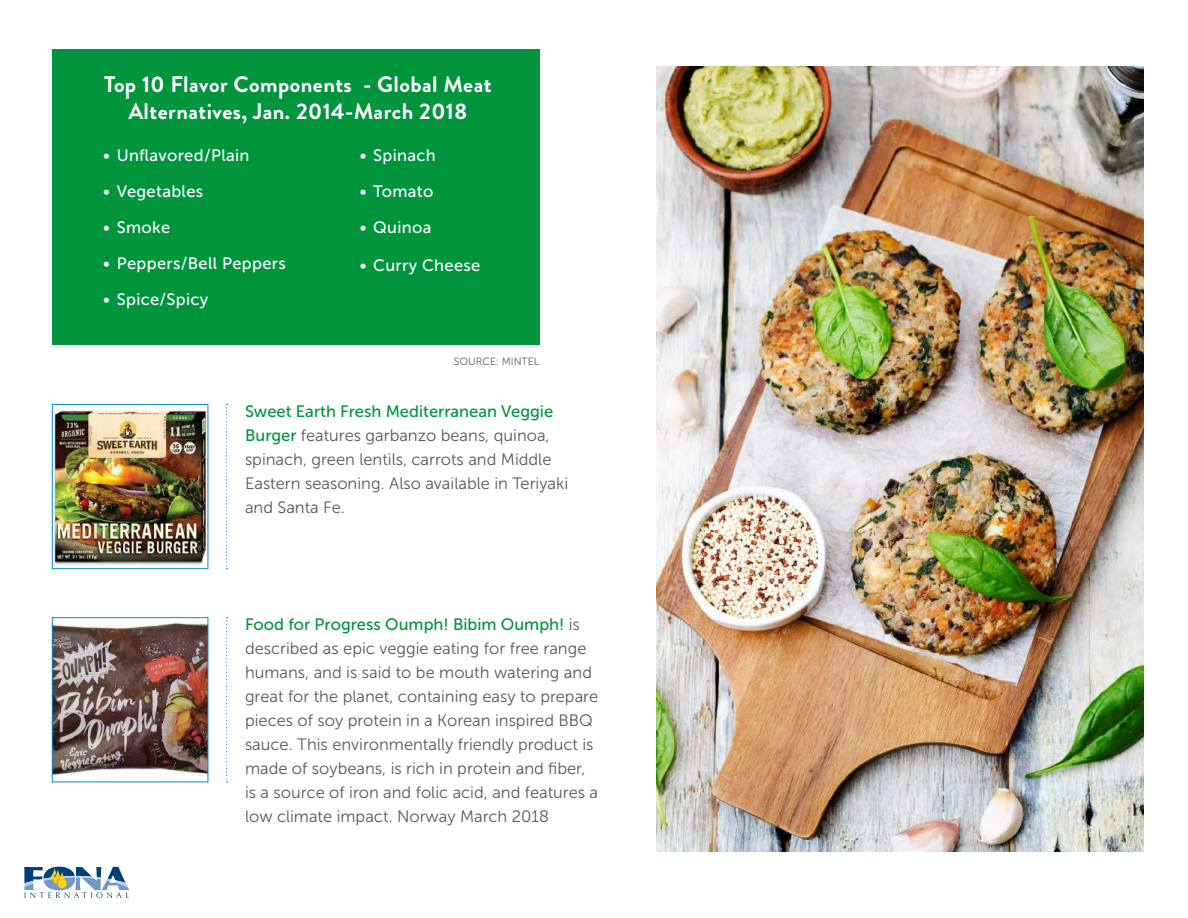
<style>
.page{position:relative;width:1188px;height:918px;background:#fff}
.page>*{position:absolute;margin:0;border:0;box-sizing:border-box;transform-origin:0 0}
.t1{font:700 22.5px/27px "Brandon Grotesque";letter-spacing:.02em;color:#fff;text-align:center}
.t2{font:16.5px/24px "Museo Sans 300";color:#57585a}
.t3{font:16.5px "Museo Sans 500";letter-spacing:.02em;color:#fff}
.t4{font:16.5px "Museo Sans 500";color:#00943d}
.t5{font:10.5px "Museo Sans 300";color:#57585a}
.s1{font-family:"Museo Sans 500";color:#00943d}
.s2{font-family:"Museo Sans 300";color:#57585a}
</style>
<div class="page">
<svg style="left:24px;top:867px;width:105px;height:31px"></svg>
<svg style="left:226px;top:617px;width:2px;height:165px"></svg>
<img style="left:54px;top:623px;width:152px;height:152px">
<div style="left:52px;top:617px;width:156px;height:165px;border:1px solid #008cd3"></div>
<svg style="left:226px;top:404px;width:2px;height:165px"></svg>
<img style="left:54px;top:410px;width:152px;height:155px">
<div style="left:52px;top:404px;width:156px;height:165px;border:1px solid #008cd3"></div>
<div style="left:52px;top:49px;width:487px;height:296px;background:#00943d"></div>
<img style="left:657px;top:66px;width:487px;height:786px">
<h1 class="t1" style="left:104px;top:71px;width:389px">Top 10 Flavor Components - Global Meat<br>Alternatives, Jan. 2014-March 2018</h1>
<p class="t3" style="left:103px;top:146px;width:148px">• Unflavored/Plain</p>
<p class="t3" style="left:103px;top:182px;width:101px">• Vegetables</p>
<p class="t3" style="left:103px;top:218px;width:68px">• Smoke</p>
<p class="t3" style="left:103px;top:254px;width:184px">• Peppers/Bell Peppers</p>
<p class="t3" style="left:103px;top:290px;width:107px">• Spice/Spicy</p>
<p class="t3" style="left:360px;top:146px;width:78px">• Spinach</p>
<p class="t3" style="left:360px;top:182px;width:75px">• Tomato</p>
<p class="t3" style="left:360px;top:218px;width:73px">• Quinoa</p>
<p class="t3" style="left:360px;top:256px;width:122px">• Curry Cheese</p>
<p class="t5" style="left:454px;top:356px;width:87px">SOURCE: MINTEL</p>
<p class="t4" style="left:245px;top:402px;width:310px">Sweet Earth Fresh Mediterranean Veggie</p>
<p class="t2" style="left:245px;top:423px;width:325px"><span class="s1">Burger</span> features garbanzo beans, quinoa, spinach, green lentils, carrots and Middle Eastern seasoning. Also available in Teriyaki and Santa Fe.</p>
<p class="t4" style="left:245px;top:615px;width:336px">Food for Progress Oumph! Bibim Oumph! <span class="s2">is</span></p>
<p class="t2" style="left:245px;top:636px;width:355px">described as epic veggie eating for free range humans, and is said to be mouth watering and great for the planet, containing easy to prepare pieces of soy protein in a Korean inspired BBQ sauce. This environmentally friendly product is made of soybeans, is rich in protein and fiber, is a source of iron and folic acid, and features a low climate impact. Norway March 2018</p>
</div>
